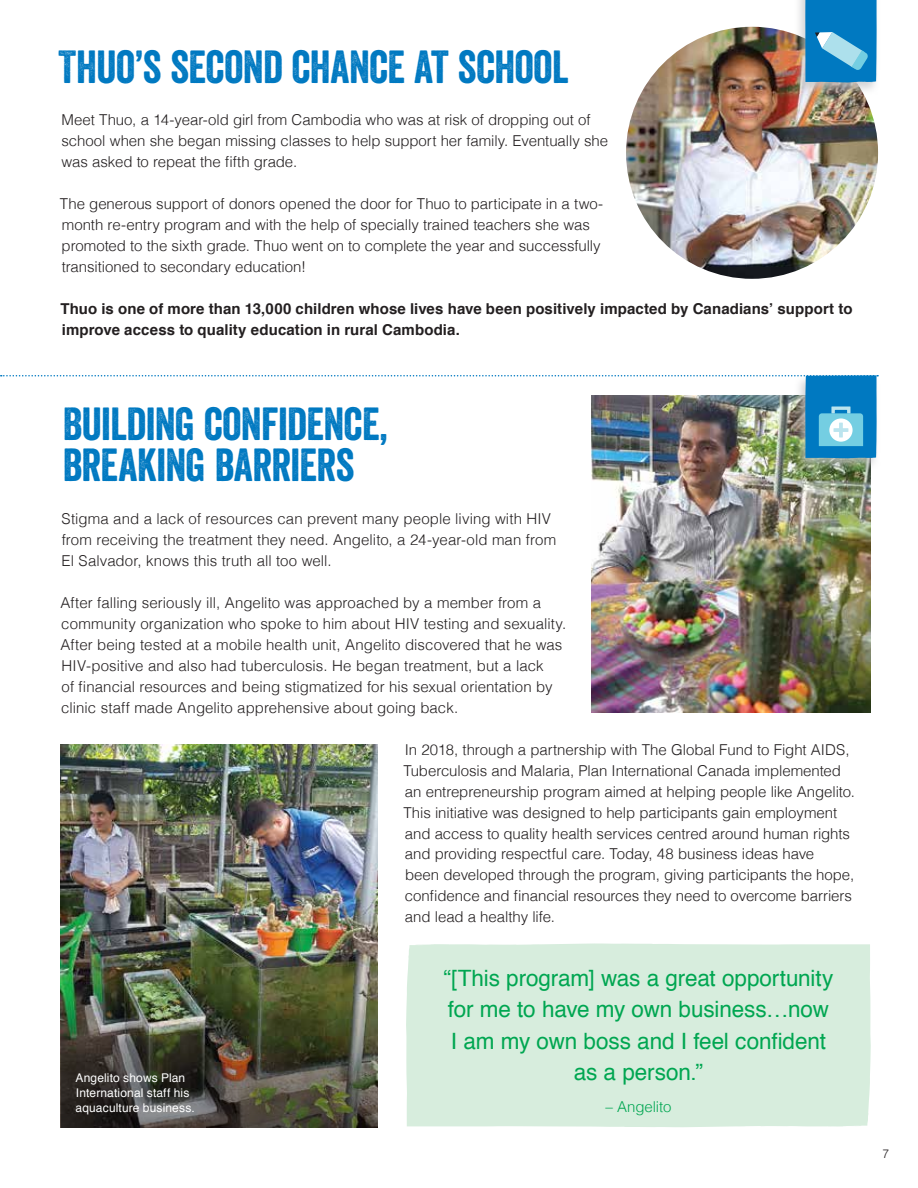
<style>
.page{position:relative;width:918px;height:1188px;background:#fff}
.page>*{position:absolute;margin:0;border:0;box-sizing:border-box;transform-origin:0 0}
.t1{font:45px/42px "Veneer";letter-spacing:-.015em;color:#0079c1}
.t2{font:22.5px/31.5px "Helvetica";letter-spacing:-.005em;color:#00a651;text-align:center}
.t3{font:300 15px/21px "Helvetica";color:#231f20}
.t4{font:700 15px/21px "Helvetica";letter-spacing:.005em;color:#231f20}
.t5{font:300 15px "Helvetica";letter-spacing:-.005em;color:#00a651}
.t6{font:12px/15px "Helvetica";letter-spacing:.01em;color:#fff}
.t7{font:300 12px "Helvetica";color:#231f20}
</style>
<div class="page">
<img style="left:626px;top:27px;width:252px;height:252px;border-radius:126px">
<img style="left:591px;top:458px;width:280px;height:254px">
<img style="left:61px;top:744px;width:317px;height:252px">
<div style="left:406px;top:943px;width:465px;height:184px;background:#d7eddd"></div>
<img style="left:61px;top:996px;width:317px;height:131px">
<div style="left:794px;top:0;width:87px;height:96px;background:#c7c8ca;opacity:.75"></div>
<svg style="left:805px;top:0;width:72px;height:83px"></svg>
<div style="left:794px;top:373px;width:87px;height:99px;background:#c7c8ca;opacity:.75"></div>
<img style="left:1px;top:375px;width:877px;height:83px">
<h1 class="t1" style="left:59px;top:45px;width:512px">THUO’S SECOND CHANCE AT SCHOOL</h1>
<p class="t3" style="left:62px;top:108px;width:548px">Meet Thuo, a 14-year-old girl from Cambodia who was at risk of dropping out of school when she began missing classes to help support her family. Eventually she was asked to repeat the fifth grade.</p>
<p class="t3" style="left:60px;top:192px;width:545px">The generous support of donors opened the door for Thuo to participate in a two&shy;month re-entry program and with the help of specially trained teachers she was promoted to the sixth grade. Thuo went on to complete the year and successfully transitioned to secondary education!</p>
<p class="t4" style="left:60px;top:298px;width:794px">Thuo is one of more than 13,000 children whose lives have been positively impacted by Canadians’ support to improve access to quality education in rural Cambodia.</p>
<h1 class="t1" style="left:63px;top:402px;width:327px">BUILDING CONFIDENCE,<br>BREAKING BARRIERS</h1>
<p class="t3" style="left:62px;top:507px;width:496px">Stigma and a lack of resources can prevent many people living with HIV from receiving the treatment they need. Angelito, a 24-year-old man from<br>El Salvador, knows this truth all too well.</p>
<p class="t3" style="left:60px;top:591px;width:507px">After falling seriously ill, Angelito was approached by a member from a community organization who spoke to him about HIV testing and sexuality.<br>After being tested at a mobile health unit, Angelito discovered that he was HIV-positive and also had tuberculosis. He began treatment, but a lack<br>of financial resources and being stigmatized for his sexual orientation by clinic staff made Angelito apprehensive about going back.</p>
<p class="t3" style="left:403px;top:738px;width:453px">In 2018, through a partnership with The Global Fund to Fight AIDS, Tuberculosis and Malaria, Plan International Canada implemented an entrepreneurship program aimed at helping people like Angelito.<br>This initiative was designed to help participants gain employment and access to quality health services centred around human rights and providing respectful care. Today, 48 business ideas have<br>been developed through the program, giving participants the hope, confidence and financial resources they need to overcome barriers and lead a healthy life.</p>
<p class="t6" style="left:76px;top:1070px;width:121px">Angelito shows Plan<br>International staff his aquaculture business.</p>
<h2 class="t2" style="left:443px;top:963px;width:392px">“[This program] was a great opportunity for me to have my own business…now<br>I am my own boss and I feel confident as a person.”</h2>
<p class="t5" style="left:605px;top:1093px;width:68px">– Angelito</p>
<p class="t7" style="left:882px;top:1143px;width:8px">7</p>
</div>
